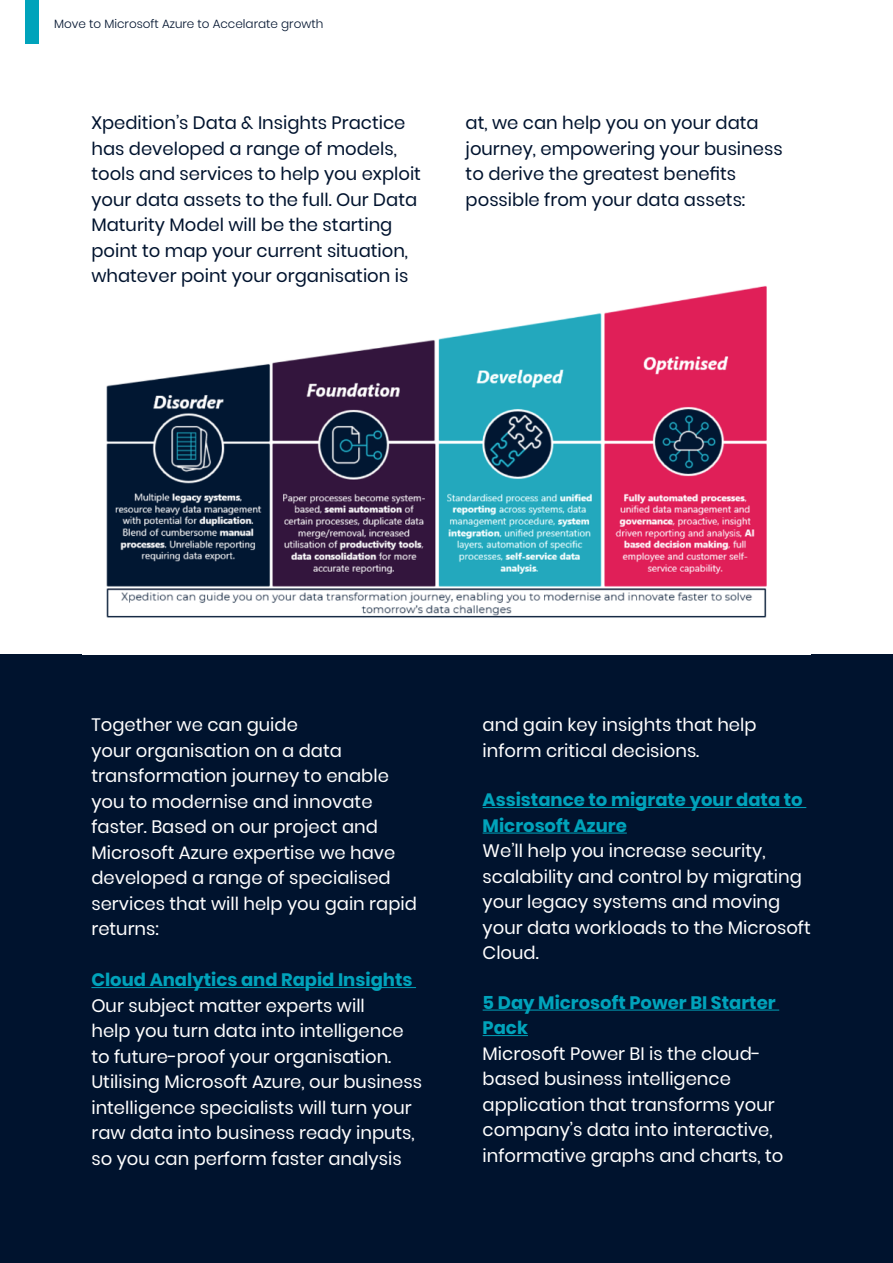
<style>
.page{position:relative;width:893px;height:1263px;background:#fff}
.page>*{position:absolute;margin:0;border:0;box-sizing:border-box;transform-origin:0 0}
.t1{font:18px/25.5px "Poppins";color:#fff}
.t2{font:18px/25.5px "Poppins";color:#00132e}
.t3{font:700 18px/25.5px "Poppins";color:#00a3bb}
.t4{font:300 12px "Poppins";color:#00132e}
</style>
<div class="page">
<div style="left:26px;top:0;width:13px;height:44px;background:#00a3bb"></div>
<div style="left:0;top:655px;width:893px;height:608px;background:#00132e"></div>
<img style="left:106px;top:286px;width:661px;height:332px">
<hr style="left:91px;top:987px;width:325px;height:1px;background:#00a3bb">
<hr style="left:483px;top:807px;width:323px;height:1px;background:#00a3bb">
<hr style="left:483px;top:833px;width:144px;height:1px;background:#00a3bb">
<hr style="left:483px;top:1010px;width:296px;height:1px;background:#00a3bb">
<hr style="left:483px;top:1035px;width:45px;height:1px;background:#00a3bb">
<p class="t4" style="left:54px;top:17px;width:271px">Move to Microsoft Azure to Accelarate growth</p>
<p class="t2" style="left:91px;top:110px;width:331px">Xpedition’s Data &amp; Insights Practice has developed a range of models, tools and services to help you exploit your data assets to the full. Our Data Maturity Model will be the starting point to map your current situation, whatever point your organisation is</p>
<p class="t2" style="left:466px;top:110px;width:319px">at, we can help you on your data journey, empowering your business to derive the greatest benefits possible from your data assets:</p>
<p class="t1" style="left:91px;top:712px;width:327px">Together we can guide<br>your organisation on a data transformation journey to enable you to modernise and innovate faster. Based on our project and<br>Microsoft Azure expertise we have developed a range of specialised services that will help you gain rapid returns:</p>
<p class="t3" style="left:91px;top:967px;width:323px">Cloud Analytics and Rapid Insights</p>
<p class="t1" style="left:91px;top:993px;width:332px">Our subject matter experts will<br>help you turn data into intelligence to future-proof your organisation.<br>Utilising Microsoft Azure, our business intelligence specialists will turn your raw data into business ready inputs, so you can perform faster analysis</p>
<p class="t1" style="left:483px;top:712px;width:275px">and gain key insights that help inform critical decisions.</p>
<p class="t3" style="left:483px;top:787px;width:322px">Assistance to migrate your data to<br>Microsoft Azure</p>
<p class="t1" style="left:483px;top:838px;width:330px">We’ll help you increase security, scalability and control by migrating your legacy systems and moving your data workloads to the Microsoft<br>Cloud.</p>
<p class="t3" style="left:483px;top:990px;width:295px">5 Day Microsoft Power BI Starter<br>Pack</p>
<p class="t1" style="left:483px;top:1041px;width:302px">Microsoft Power BI is the cloud&shy;based business intelligence application that transforms your company’s data into interactive, informative graphs and charts, to</p>
</div>
